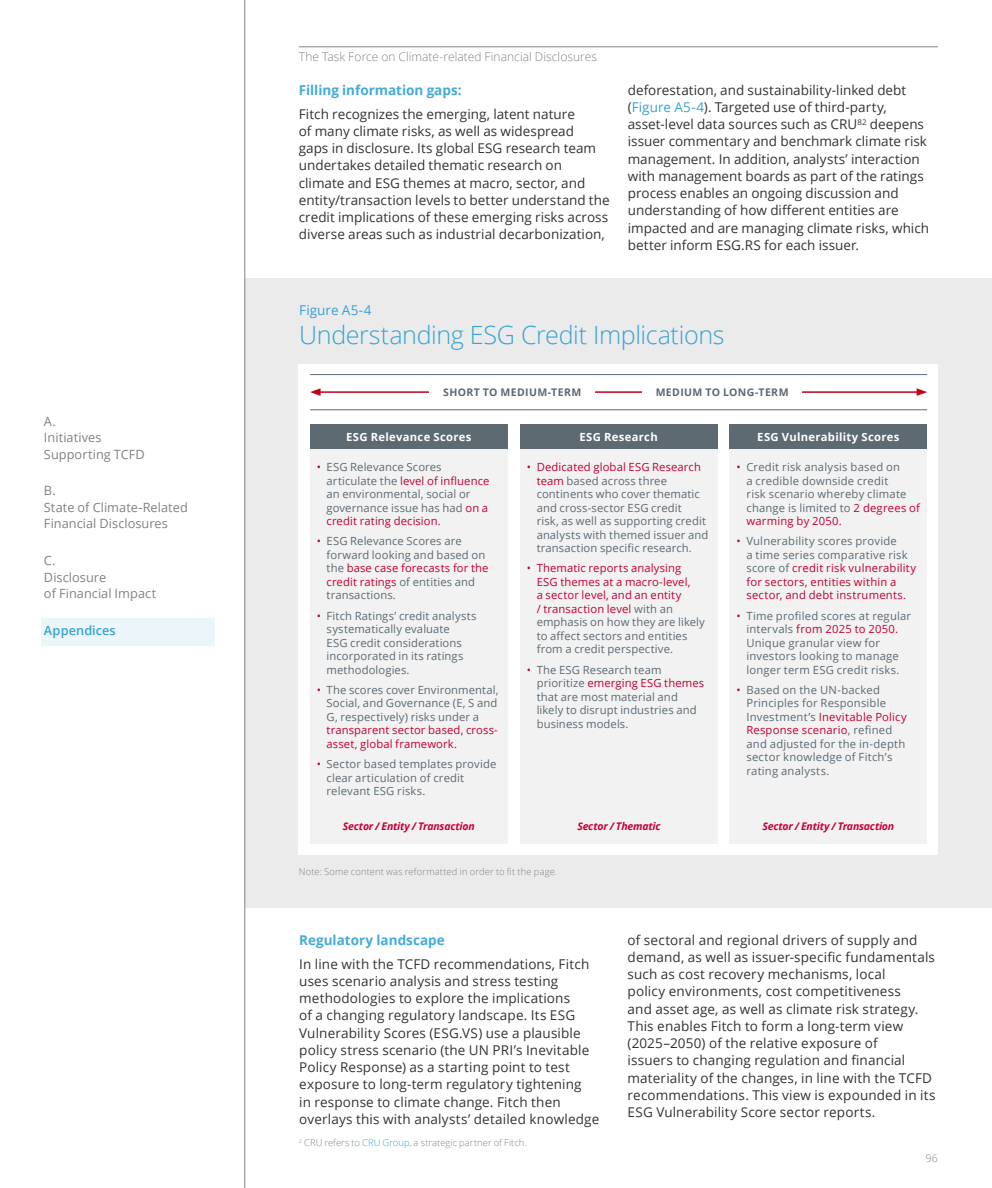
<style>
.page{position:relative;width:992px;height:1188px;background:#fff}
.page>*{position:absolute;margin:0;border:0;box-sizing:border-box;transform-origin:0 0}
.t1{font:300 25.2px "Open Sans";letter-spacing:-.015em;color:#37a3d4}
.t2{font:13.5px/17.2px "Open Sans";letter-spacing:.005em;color:#333334}
.t3{font:700 13.5px "Open Sans";color:#45aad7}
.t4{font:13.5px "Open Sans";letter-spacing:.005em;color:#37a3d4}
.t5{font:12.75px/16.5px "Open Sans";letter-spacing:.005em;color:#808285}
.t6{font:600 12.75px "Open Sans";letter-spacing:.005em;color:#37a3d4}
.t7{font:300 12px "Open Sans";letter-spacing:.005em;color:#808285}
.t8{font:11.25px/13.5px "Open Sans";letter-spacing:.015em;color:#5d6a72}
.t9{font:11.25px/13.5px "Open Sans";letter-spacing:.015em;color:#c50133}
.t10{font:700 11.25px "Open Sans";letter-spacing:.025em;color:#fff}
.t11{font:italic 700 10.5px "Open Sans";letter-spacing:-.02em;color:#c50133}
.t12{font:700 10.5px "Open Sans";letter-spacing:.035em;color:#5d6a72}
.t13{font:300 10.5px "Open Sans";color:#808285}
.t14{font:300 9.3px "Open Sans";letter-spacing:.01em;color:#808285}
.s1{color:#37a3d4}
.s2{color:#c50133}
.s3{color:#5d6a72}
</style>
<div class="page">
<hr style="left:299px;top:46px;width:638px;height:1px;background:#808285">
<hr style="left:244px;top:0;width:1px;height:1188px;background:#808285">
<div style="left:41px;top:618px;width:174px;height:27px;background:#ebf5fa"></div>
<div style="left:245px;top:278px;width:746px;height:629px;background:#ebebec"></div>
<div style="left:299px;top:364px;width:638px;height:491px;background:#fff"></div>
<div style="left:310px;top:424px;width:197px;height:25px;background:#5d6a72"></div>
<div style="left:310px;top:449px;width:197px;height:360px;background:#f2f2f2"></div>
<div style="left:310px;top:809px;width:197px;height:35px;background:#f2f2f2"></div>
<div style="left:520px;top:809px;width:197px;height:35px;background:#f2f2f2"></div>
<div style="left:729px;top:809px;width:198px;height:35px;background:#f2f2f2"></div>
<div style="left:520px;top:449px;width:197px;height:360px;background:#f2f2f2"></div>
<div style="left:729px;top:449px;width:198px;height:360px;background:#f2f2f2"></div>
<div style="left:520px;top:424px;width:197px;height:25px;background:#5d6a72"></div>
<div style="left:729px;top:424px;width:198px;height:25px;background:#5d6a72"></div>
<hr style="left:318px;top:391px;width:600px;height:2px;background:#c50018">
<svg style="left:310px;top:388px;width:10px;height:8px"></svg>
<svg style="left:916px;top:388px;width:11px;height:8px"></svg>
<div style="left:429px;top:375px;width:166px;height:35px;background:#fff"></div>
<div style="left:642px;top:375px;width:160px;height:35px;background:#fff"></div>
<hr style="left:310px;top:374px;width:617px;height:1px;background:#5d6a72">
<hr style="left:310px;top:410px;width:617px;height:1px;background:#5d6a72">
<p class="t5" style="left:44px;top:412px;width:102px">A.<br>Initiatives<br>Supporting TCFD</p>
<p class="t5" style="left:44px;top:482px;width:145px">B.<br>State of Climate-Related<br>Financial Disclosures</p>
<p class="t5" style="left:44px;top:552px;width:114px">C.<br>Disclosure<br>of Financial Impact</p>
<p class="t6" style="left:44px;top:621px;width:73px">Appendices</p>
<p class="t7" style="left:299px;top:48px;width:300px">The Task Force on Climate-related Financial Disclosures</p>
<p class="t3" style="left:299px;top:80px;width:164px">Filling information gaps:</p>
<p class="t2" style="left:299px;top:105px;width:312px">Fitch recognizes the emerging, latent nature<br>of many climate risks, as well as widespread<br>gaps in disclosure. Its global ESG research team undertakes detailed thematic research on climate and ESG themes at macro, sector, and entity/transaction levels to better understand the credit implications of these emerging risks across diverse areas such as industrial decarbonization,</p>
<p class="t2" style="left:627px;top:81px;width:303px">deforestation, and sustainability-linked debt (<span class="s1">Figure A5-4</span>). Targeted use of third-party, asset-level data sources such as CRU<sup>82</sup> deepens issuer commentary and benchmark climate risk management. In addition, analysts’ interaction with management boards as part of the ratings process enables an ongoing discussion and understanding of how different entities are impacted and are managing climate risks, which better inform ESG.RS for each issuer.</p>
<p class="t4" style="left:299px;top:301px;width:74px">Figure A5-4</p>
<h1 class="t1" style="left:299px;top:317px;width:427px">Understanding ESG Credit Implications</h1>
<p class="t12" style="left:443px;top:385px;width:140px">SHORT TO MEDIUM-TERM</p>
<p class="t12" style="left:655px;top:385px;width:134px">MEDIUM TO LONG-TERM</p>
<p class="t10" style="left:346px;top:429px;width:127px">ESG Relevance Scores</p>
<p class="t8" style="left:326px;top:460px;width:164px;text-indent:-10px"><span class="s2">•</span> ESG Relevance Scores articulate the <span class="s2">level of influence </span>an environmental, social or governance issue has had <span class="s2">on a credit rating decision.</span></p>
<p class="t8" style="left:326px;top:534px;width:163px;text-indent:-10px"><span class="s2">•</span> ESG Relevance Scores are forward looking and based on the <span class="s2">base case forecasts for the credit ratings</span> of entities and transactions.</p>
<p class="t8" style="left:326px;top:609px;width:151px;text-indent:-10px"><span class="s2">•</span> Fitch Ratings’ credit analysts systematically evaluate<br>ESG credit considerations incorporated in its ratings methodologies.</p>
<p class="t8" style="left:326px;top:683px;width:174px;text-align:justify;text-indent:-10px"><span class="s2">•</span> The scores cover Environmental, Social, and Governance (E, S and G, respectively) risks under a</p>
<p class="t9" style="left:326px;top:723px;width:173px">transparent sector based, cross&shy;asset, global framework.</p>
<p class="t8" style="left:326px;top:757px;width:171px;text-indent:-10px"><span class="s2">•</span> Sector based templates provide clear articulation of credit relevant ESG risks.</p>
<p class="t11" style="left:343px;top:819px;width:133px">Sector / Entity / Transaction</p>
<p class="t11" style="left:577px;top:819px;width:85px">Sector / Thematic</p>
<p class="t11" style="left:762px;top:819px;width:133px">Sector / Entity / Transaction</p>
<p class="t10" style="left:579px;top:429px;width:80px">ESG Research</p>
<p class="t10" style="left:757px;top:429px;width:144px">ESG Vulnerability Scores</p>
<p class="t8" style="left:536px;top:460px;width:173px;text-indent:-10px"><span class="s2">• Dedicated global ESG Research team</span> based across three continents who cover thematic and cross-sector ESG credit<br>risk, as well as supporting credit analysts with themed issuer and transaction specific research.</p>
<p class="t9" style="left:536px;top:561px;width:170px;text-indent:-10px">• Thematic reports analysing<br>ESG themes at a macro-level,<br>a sector level, and an entity<br>/ transaction level <span class="s3">with an emphasis on how they are likely to affect sectors and entities from a credit perspective.</span></p>
<p class="t8" style="left:536px;top:663px;width:169px;text-indent:-10px"><span class="s2">•</span> The ESG Research team prioritize <span class="s2">emerging ESG themes </span>that are most material and likely to disrupt industries and business models.</p>
<p class="t8" style="left:746px;top:460px;width:175px;text-indent:-10px"><span class="s2">•</span> Credit risk analysis based on<br>a credible downside credit<br>risk scenario whereby climate change is limited to <span class="s2">2 degrees of warming by 2050.</span></p>
<p class="t9" style="left:746px;top:534px;width:171px;text-indent:-10px">• <span class="s3">Vulnerability scores provide<br>a time series comparative risk score of</span> credit risk vulnerability for sectors, entities within a sector, and debt instruments.</p>
<p class="t8" style="left:746px;top:609px;width:166px;text-indent:-10px"><span class="s2">•</span> Time profiled scores at regular intervals <span class="s2">from 2025 to 2050.<br></span>Unique granular view for investors looking to manage longer term ESG credit risks.</p>
<p class="t8" style="left:746px;top:683px;width:162px;text-indent:-10px"><span class="s2">•</span> Based on the UN-backed<br>Principles for Responsible<br>Investment’s <span class="s2">Inevitable Policy<br>Response scenario</span>, refined and adjusted for the in-depth sector knowledge of Fitch’s rating analysts.</p>
<p class="t14" style="left:299px;top:865px;width:260px">Note: Some content was reformatted in order to fit the page.</p>
<p class="t3" style="left:299px;top:930px;width:147px">Regulatory landscape</p>
<p class="t2" style="left:299px;top:955px;width:301px">In line with the TCFD recommendations, Fitch uses scenario analysis and stress testing methodologies to explore the implications<br>of a changing regulatory landscape. Its ESG Vulnerability Scores (ESG.VS) use a plausible policy stress scenario (the UN PRI’s Inevitable Policy Response) as a starting point to test exposure to long-term regulatory tightening<br>in response to climate change. Fitch then overlays this with analysts’ detailed knowledge</p>
<p class="t14" style="left:299px;top:1136px;width:229px"><sup>2</sup> CRU refers to <span class="s1">CRU Group</span>, a strategic partner of Fitch.</p>
<p class="t2" style="left:627px;top:931px;width:309px">of sectoral and regional drivers of supply and demand, as well as issuer-specific fundamentals such as cost recovery mechanisms, local<br>policy environments, cost competitiveness<br>and asset age, as well as climate risk strategy.<br>This enables Fitch to form a long-term view (2025–2050) of the relative exposure of<br>issuers to changing regulation and financial materiality of the changes, in line with the TCFD recommendations. This view is expounded in its ESG Vulnerability Score sector reports.</p>
<p class="t13" style="left:925px;top:1151px;width:14px">96</p>
</div>
